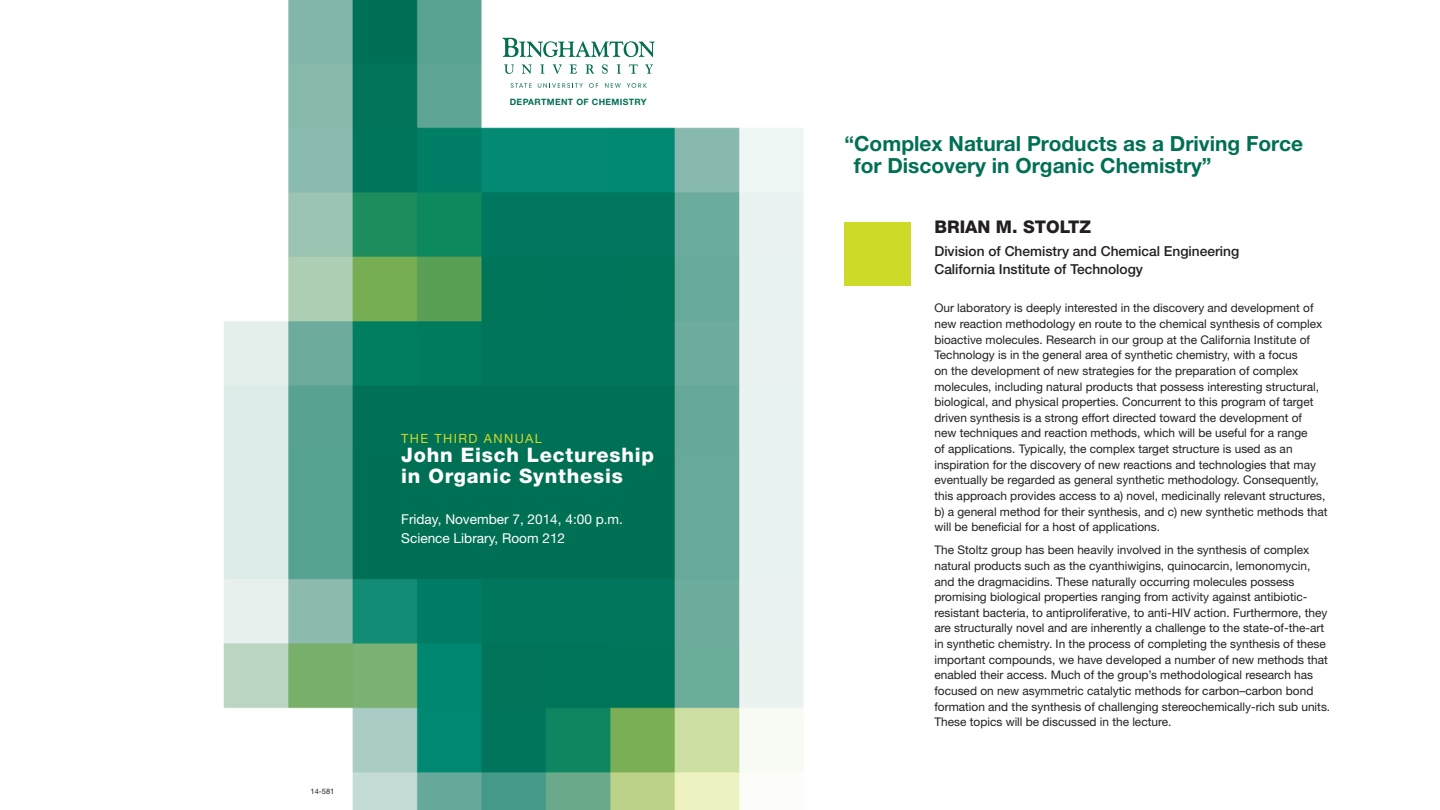
<style>
.page{position:relative;width:1440px;height:810px;background:#fff}
.page>*{position:absolute;margin:0;border:0;box-sizing:border-box;transform-origin:0 0}
.t1{font:700 20.88px/22px "Helvetica Neue";color:#007055}
._12_16_helv_rom{font:800 20px/21px "Helvetica Neue";letter-spacing:.04em;color:#fff}
.t2{font:800 17.5px "Helvetica Neue";color:#231f20}
.t3{font:500 13.75px "Helvetica Neue";color:#231f20}
._12_16_helv_rom-2{font:13.62px "Helvetica Neue";color:#fff}
._12_16_helv_rom-3{font:12.75px "Helvetica Neue";letter-spacing:.11em;color:#cddb28}
.t4{font:11.88px/15.6px "Helvetica Neue";color:#231f20}
.t5{font:700 8.75px "Helvetica Neue";letter-spacing:.04em;color:#007055}
.t6{font:7.5px "Helvetica Neue";color:#231f20}
</style>
<div class="page">
<img style="left:223px;top:0;width:581px;height:810px">
<div style="left:844px;top:222px;width:67px;height:64px;background:#cddb28"></div>
<svg style="left:504px;top:64px;width:10px;height:10px"></svg>
<svg style="left:522px;top:64px;width:10px;height:10px"></svg>
<svg style="left:540px;top:64px;width:5px;height:10px"></svg>
<svg style="left:553px;top:64px;width:9px;height:10px"></svg>
<svg style="left:570px;top:64px;width:7px;height:10px"></svg>
<svg style="left:585px;top:64px;width:9px;height:10px"></svg>
<svg style="left:602px;top:64px;width:6px;height:10px"></svg>
<svg style="left:617px;top:64px;width:4px;height:10px"></svg>
<svg style="left:629px;top:64px;width:9px;height:10px"></svg>
<svg style="left:645px;top:64px;width:8px;height:10px"></svg>
<svg style="left:502px;top:38px;width:153px;height:19px"></svg>
<svg style="left:511px;top:83px;width:21px;height:5px"></svg>
<svg style="left:538px;top:83px;width:45px;height:5px"></svg>
<svg style="left:589px;top:83px;width:9px;height:5px"></svg>
<svg style="left:605px;top:83px;width:16px;height:5px"></svg>
<svg style="left:627px;top:83px;width:20px;height:5px"></svg>
<p class="t5" style="left:510px;top:96px;width:138px">DEPARTMENT OF CHEMISTRY</p>
<p class="_12_16_helv_rom-3" style="left:401px;top:431px;width:142px">THE THIRD ANNUAL</p>
<p class="_12_16_helv_rom" style="left:401px;top:444px;width:254px">John Eisch Lectureship in Organic Synthesis</p>
<p class="_12_16_helv_rom-2" style="left:401px;top:511px;width:223px">Friday, November 7, 2014, 4:00 p.m.</p>
<p class="_12_16_helv_rom-2" style="left:401px;top:530px;width:165px">Science Library, Room 212</p>
<p class="t6" style="left:311px;top:787px;width:25px">14-581</p>
<p class="t1" style="left:854px;top:132px;width:451px;text-indent:-9px">“Complex Natural Products as a Driving Force for Discovery in Organic Chemistry”</p>
<p class="t2" style="left:934px;top:216px;width:158px">BRIAN M. STOLTZ</p>
<p class="t3" style="left:934px;top:242px;width:306px">Division of Chemistry and Chemical Engineering</p>
<p class="t3" style="left:934px;top:261px;width:210px">California Institute of Technology</p>
<p class="t4" style="left:934px;top:300px;width:395px">Our laboratory is deeply interested in the discovery and development of new reaction methodology en route to the chemical synthesis of complex bioactive molecules. Research in our group at the California Institute of Technology is in the general area of synthetic chemistry, with a focus<br>on the development of new strategies for the preparation of complex molecules, including natural products that possess interesting structural, biological, and physical properties. Concurrent to this program of target driven synthesis is a strong effort directed toward the development of<br>new techniques and reaction methods, which will be useful for a range<br>of applications. Typically, the complex target structure is used as an inspiration for the discovery of new reactions and technologies that may eventually be regarded as general synthetic methodology. Consequently, this approach provides access to a) novel, medicinally relevant structures, b) a general method for their synthesis, and c) new synthetic methods that will be beneficial for a host of applications.</p>
<p class="t4" style="left:934px;top:542px;width:397px">The Stoltz group has been heavily involved in the synthesis of complex natural products such as the cyanthiwigins, quinocarcin, lemonomycin, and the dragmacidins. These naturally occurring molecules possess promising biological properties ranging from activity against antibiotic&shy;resistant bacteria, to antiproliferative, to anti-HIV action. Furthermore, they are structurally novel and are inherently a challenge to the state-of-the-art in synthetic chemistry. In the process of completing the synthesis of these important compounds, we have developed a number of new methods that enabled their access. Much of the group’s methodological research has focused on new asymmetric catalytic methods for carbon–carbon bond formation and the synthesis of challenging stereochemically-rich sub units.<br>These topics will be discussed in the lecture.</p>
</div>
